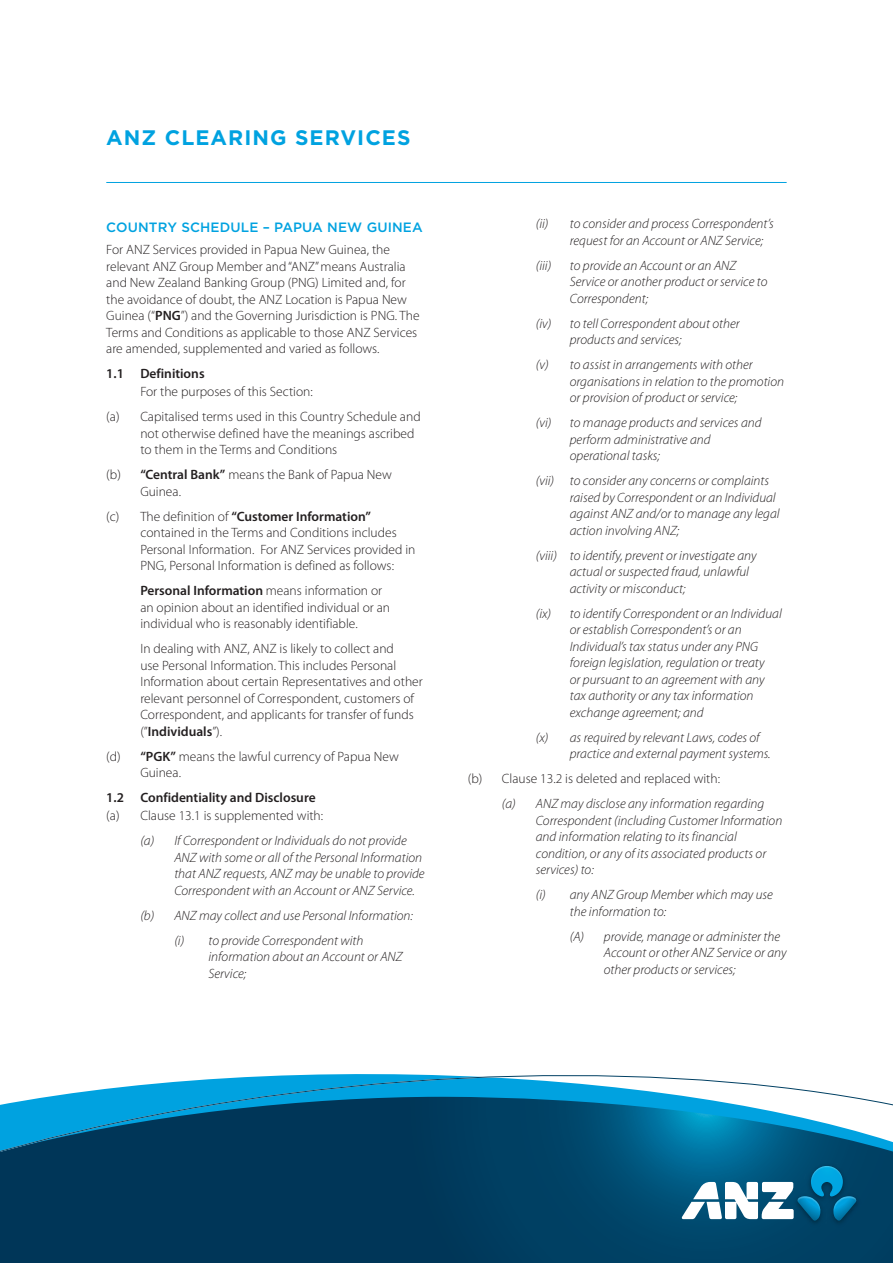
<style>
.page{position:relative;width:893px;height:1263px;background:#fff}
.page>*{position:absolute;margin:0;border:0;box-sizing:border-box;transform-origin:0 0}
.t1{font:700 21px "Gotham";letter-spacing:.05em;color:#00a2e0}
.t2{font:italic 300 13.5px/16.5px "Myriad Pro";color:#231f20}
.t3{font:300 13.5px/16.5px "Myriad Pro";color:#231f20}
.t4{font:600 13.5px "Myriad Pro";color:#231f20}
.t5{font:500 13.5px "Gotham";letter-spacing:.01em;color:#00a2e0}
.s1{font-weight:600}
</style>
<div class="page">
<svg style="left:0;top:1172px;width:893px;height:91px;background:#003b5d"></svg>
<svg style="left:0;top:1074px;width:893px;height:98px"></svg>
<img style="left:786px;top:1157px;width:81px;height:77px">
<svg style="left:682px;top:1166px;width:115px;height:55px"></svg>
<img style="left:797px;top:1166px;width:60px;height:55px">
<hr style="left:106px;top:182px;width:681px;height:1px;background:#00a2e0">
<h1 class="t1" style="left:106px;top:125px;width:306px">ANZ CLEARING SERVICES</h1>
<p class="t5" style="left:106px;top:219px;width:318px">COUNTRY SCHEDULE – PAPUA NEW GUINEA</p>
<p class="t3" style="left:106px;top:242px;width:315px">For ANZ Services provided in Papua New Guinea, the relevant ANZ Group Member and “ANZ” means Australia and New Zealand Banking Group (PNG) Limited and, for the avoidance of doubt, the ANZ Location is Papua New Guinea (“<span class="s1">PNG</span>”) and the Governing Jurisdiction is PNG. The Terms and Conditions as applicable to those ANZ Services are amended, supplemented and varied as follows.</p>
<p class="t4" style="left:106px;top:365px;width:100px">1.1 Definitions</p>
<p class="t3" style="left:106px;top:379px;width:316px;line-height:25px;text-indent:34px">For the purposes of this Section:<br>(a) Capitalised terms used in this Country Schedule and</p>
<p class="t3" style="left:140px;top:425px;width:276px">not otherwise defined have the meanings ascribed to them in the Terms and Conditions</p>
<p class="t3" style="left:140px;top:467px;width:253px;text-indent:-34px">(b) <span class="s1">“Central Bank”</span> means the Bank of Papua New<br>Guinea.</p>
<p class="t3" style="left:140px;top:508px;width:277px;text-indent:-34px">(c) The definition of <span class="s1">“Customer Information” </span>contained in the Terms and Conditions includes Personal Information. For ANZ Services provided in PNG, Personal Information is defined as follows:</p>
<p class="t3" style="left:140px;top:583px;width:251px"><span class="s1">Personal Information</span> means information or an opinion about an identified individual or an individual who is reasonably identifiable.</p>
<p class="t3" style="left:140px;top:640px;width:284px">In dealing with ANZ, ANZ is likely to collect and<br>use Personal Information. This includes Personal Information about certain Representatives and other relevant personnel of Correspondent, customers of Correspondent, and applicants for transfer of funds (”<span class="s1">Individuals</span>”).</p>
<p class="t3" style="left:140px;top:748px;width:260px;text-indent:-34px">(d) <span class="s1">“PGK”</span> means the lawful currency of Papua New<br>Guinea.</p>
<p class="t4" style="left:106px;top:789px;width:211px">1.2 Confidentiality and Disclosure</p>
<p class="t3" style="left:106px;top:807px;width:218px">(a) Clause 13.1 is supplemented with:</p>
<p class="t2" style="left:174px;top:833px;width:252px;text-indent:-34px">(a) If Correspondent or Individuals do not provide ANZ with some or all of the Personal Information that ANZ requests, ANZ may be unable to provide Correspondent with an Account or ANZ Service.</p>
<p class="t2" style="left:174px;top:903px;width:240px;line-height:25px;text-indent:-34px">(b) ANZ may collect and use Personal Information: (i) to provide Correspondent with</p>
<p class="t2" style="left:208px;top:949px;width:196px">information about an Account or ANZ<br>Service;</p>
<p class="t2" style="left:570px;top:216px;width:205px;text-indent:-34px">(ii) to consider and process Correspondent’s request for an Account or ANZ Service;</p>
<p class="t2" style="left:536px;top:257px;width:17px">(iii)</p>
<p class="t2" style="left:570px;top:257px;width:199px">to provide an Account or an ANZ<br>Service or another product or service to<br>Correspondent;</p>
<p class="t2" style="left:570px;top:315px;width:171px;text-indent:-34px">(iv) to tell Correspondent about other products and services;</p>
<p class="t2" style="left:570px;top:357px;width:216px;text-indent:-34px">(v) to assist in arrangements with other organisations in relation to the promotion or provision of product or service;</p>
<p class="t2" style="left:570px;top:415px;width:193px;text-indent:-34px">(vi) to manage products and services and perform administrative and operational tasks;</p>
<p class="t2" style="left:570px;top:473px;width:211px;text-indent:-34px">(vii) to consider any concerns or complaints raised by Correspondent or an Individual against ANZ and/or to manage any legal action involving ANZ;</p>
<p class="t2" style="left:570px;top:547px;width:188px;text-indent:-34px">(viii) to identify, prevent or investigate any actual or suspected fraud, unlawful activity or misconduct;</p>
<p class="t2" style="left:570px;top:605px;width:213px;text-indent:-34px">(ix) to identify Correspondent or an Individual or establish Correspondent’s or an Individual’s tax status under any PNG foreign legislation, regulation or treaty<br>or pursuant to an agreement with any tax authority or any tax information exchange agreement; and</p>
<p class="t2" style="left:570px;top:729px;width:202px;text-indent:-34px">(x) as required by relevant Laws, codes of practice and external payment systems.</p>
<p class="t3" style="left:468px;top:770px;width:254px">(b) Clause 13.2 is deleted and replaced with:</p>
<p class="t2" style="left:536px;top:796px;width:248px;text-indent:-34px">(a) ANZ may disclose any information regarding Correspondent (including Customer Information and information relating to its financial condition, or any of its associated products or services) to:</p>
<p class="t2" style="left:570px;top:887px;width:205px;text-indent:-34px">(i) any ANZ Group Member which may use the information to:</p>
<p class="t2" style="left:604px;top:928px;width:184px;text-indent:-34px">(A) provide, manage or administer the<br>Account or other ANZ Service or any other products or services;</p>
</div>
